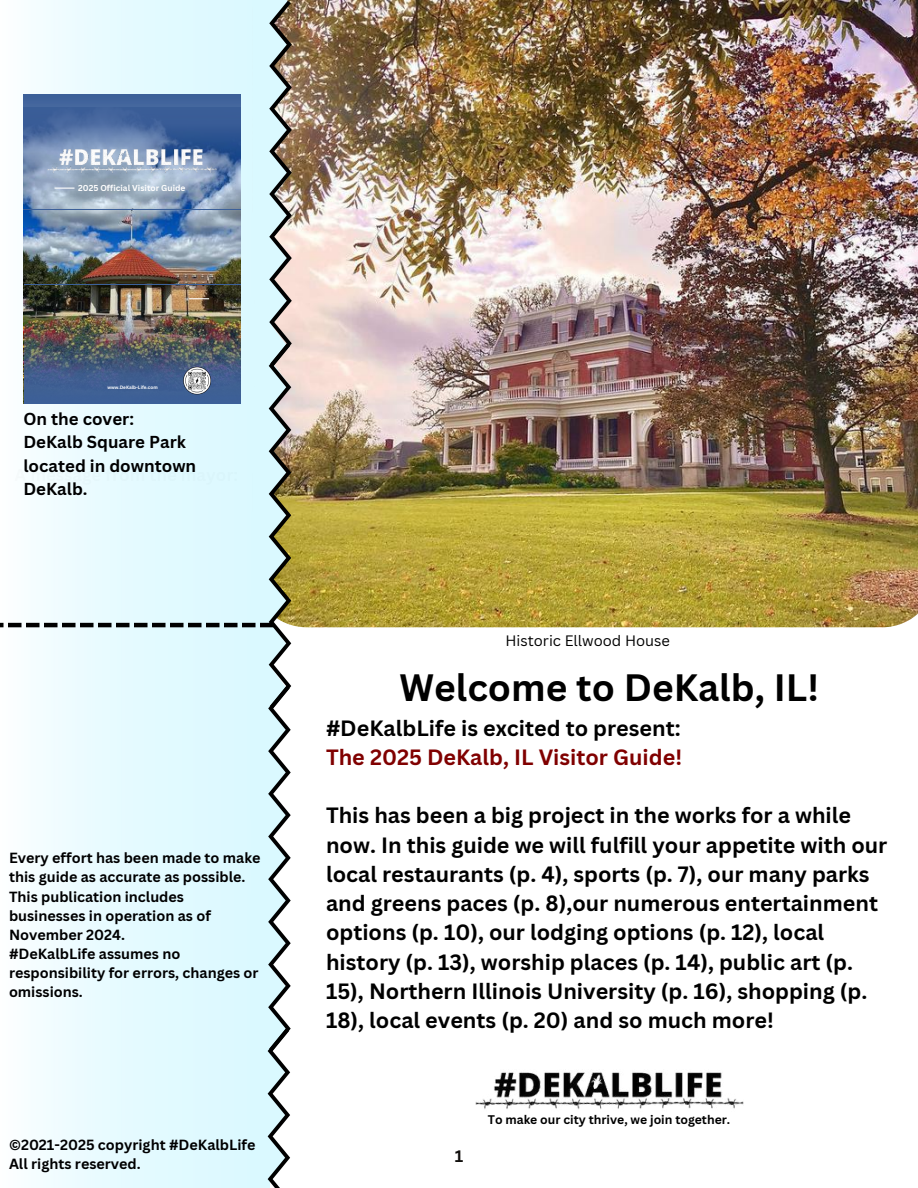
<style>
.page{position:relative;width:918px;height:1188px;background:#fff}
.page>*{position:absolute;margin:0;border:0;box-sizing:border-box;transform-origin:0 0}
.t1{font:700 37.05px "Canva Sans";color:#000}
.t2{font:700 21.6px/29.2px "Canva Sans";color:#000}
.t3{font:700 21.6px "Canva Sans";color:#800000}
.t4{font:700 16.8px/23.5px "Canva Sans";color:#000}
.t5{font:700 16.2px "Canva Sans";color:#110f0d}
.t6{font:14.7px "Canva Sans";color:#000}
.t7{font:700 14.4px/19px "Canva Sans";color:#000}
.t8{font:700 12.15px "Canva Sans";color:#000}
.t9{font:700 8.4px "Canva Sans";color:#fff}
.t10{font:700 4.65px "Canva Sans";color:#fff}
</style>
<div class="page">
<img style="left:292px;top:0;width:626px;height:627px">
<div style="left:0;top:0;width:270px;height:1188px;background:linear-gradient(to right,#f8fdff,#d5f7ff)"></div>
<img style="left:23px;top:108px;width:218px;height:296px">
<svg style="left:23px;top:95px;width:217px;height:115px;background:#5f7ca8"></svg>
<img style="left:24px;top:285px;width:217px;height:119px">
<img style="left:48px;top:132px;width:169px;height:56px">
<svg style="left:55px;top:188px;width:20px;height:1px"></svg>
<svg style="left:189px;top:298px;width:20px;height:1px"></svg>
<img style="left:184px;top:366px;width:27px;height:29px">
<svg style="left:250px;top:0;width:42px;height:1188px;background:#c2d5d6"></svg>
<img style="left:476px;top:1072px;width:267px;height:37px">
<svg style="left:0;top:623px;width:4px;height:4px"></svg>
<hr style="left:8px;top:623px;width:14px;height:4px;background:#000">
<hr style="left:26px;top:623px;width:14px;height:4px;background:#000">
<hr style="left:44px;top:623px;width:14px;height:4px;background:#000">
<hr style="left:62px;top:623px;width:14px;height:4px;background:#000">
<hr style="left:80px;top:623px;width:14px;height:4px;background:#000">
<hr style="left:98px;top:623px;width:14px;height:4px;background:#000">
<hr style="left:116px;top:623px;width:14px;height:4px;background:#000">
<hr style="left:134px;top:623px;width:14px;height:4px;background:#000">
<hr style="left:152px;top:623px;width:14px;height:4px;background:#000">
<hr style="left:170px;top:623px;width:14px;height:4px;background:#000">
<hr style="left:188px;top:623px;width:14px;height:4px;background:#000">
<hr style="left:206px;top:623px;width:14px;height:4px;background:#000">
<hr style="left:224px;top:623px;width:14px;height:4px;background:#000">
<hr style="left:242px;top:623px;width:14px;height:4px;background:#000">
<hr style="left:260px;top:623px;width:14px;height:4px;background:#000">
<p class="t9" style="left:78px;top:182px;width:109px">2025 Official Visitor Guide</p>
<p class="t10" style="left:107px;top:384px;width:52px">www.DeKalb-Life.com</p>
<p class="t4" style="left:23px;top:406px;width:174px">On the cover:<br>DeKalb Square Park located in downtown<br>DeKalb.</p>
<p class="t4" style="left:15px;top:463px;width:225px">A message from the mayor:</p>
<p class="t7" style="left:9px;top:848px;width:253px">Every effort has been made to make this guide as accurate as possible.<br>This publication includes businesses in operation as of<br>November 2024.<br>#DeKalbLife assumes no responsibility for errors, changes or omissions.</p>
<p class="t7" style="left:9px;top:1135px;width:248px">©2021-2025 copyright #DeKalbLife<br>All rights reserved.</p>
<p class="t6" style="left:505px;top:631px;width:166px">Historic Ellwood House</p>
<h1 class="t1" style="left:399px;top:662px;width:421px">Welcome to DeKalb, IL!</h1>
<p class="t2" style="left:326px;top:713px;width:356px">#DeKalbLife is excited to present:</p>
<p class="t3" style="left:326px;top:742px;width:358px">The 2025 DeKalb, IL Visitor Guide!</p>
<p class="t2" style="left:326px;top:800px;width:563px">This has been a big project in the works for a while now. In this guide we will fulfill your appetite with our local restaurants (p. 4), sports (p. 7), our many parks and greens paces (p. 8),our numerous entertainment options (p. 10), our lodging options (p. 12), local history (p. 13), worship places (p. 14), public art (p.<br>15), Northern Illinois University (p. 16), shopping (p.<br>18), local events (p. 20) and so much more!</p>
<p class="t5" style="left:455px;top:1145px;width:10px">1</p>
<p class="t8" style="left:488px;top:1112px;width:244px">To make our city thrive, we join together.</p>
</div>
